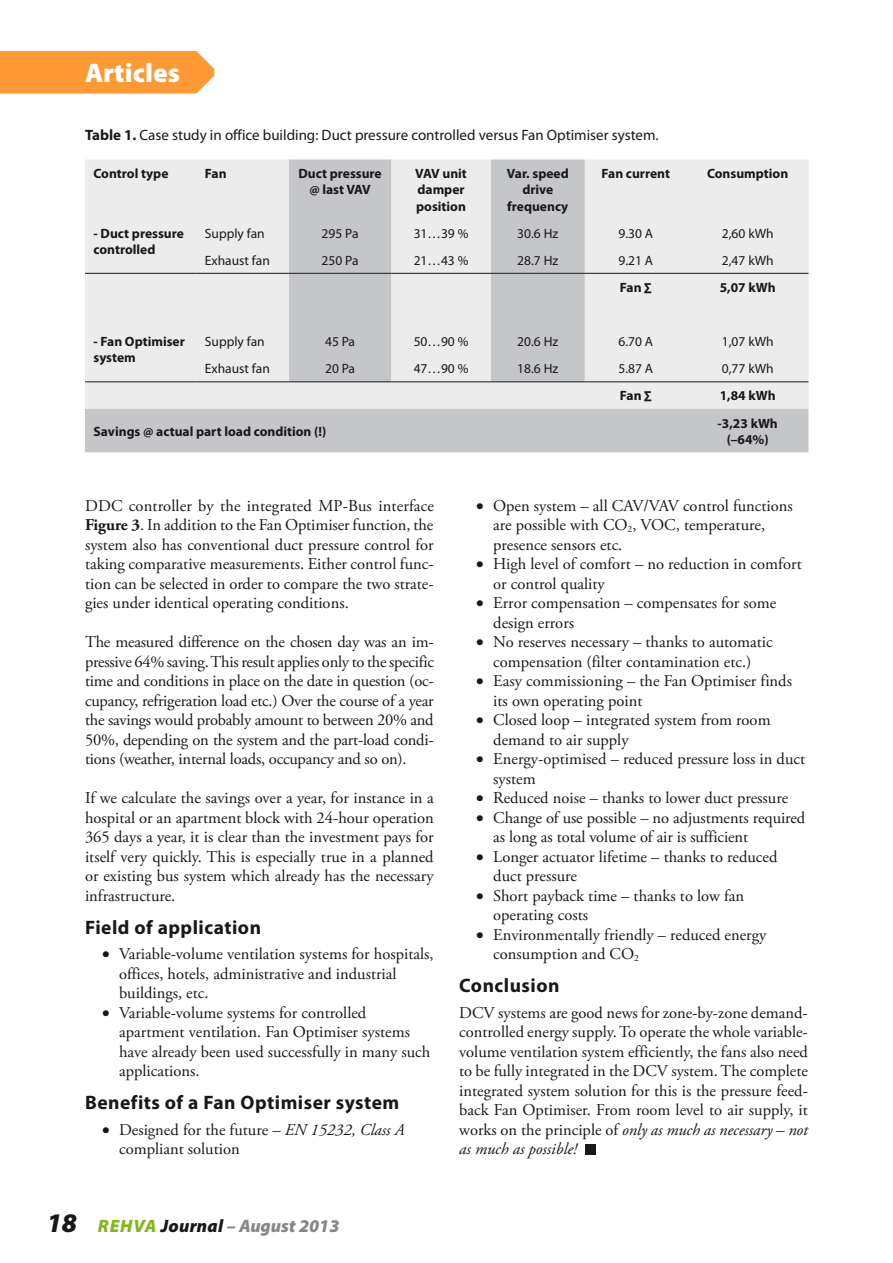
<style>
.page{position:relative;width:893px;height:1263px;background:#fff}
.page>*{position:absolute;margin:0;border:0;box-sizing:border-box;transform-origin:0 0}
.t1{font:900 27px "Myriad Pro";letter-spacing:.005em;color:#fff}
.t2{font:700 19.5px "Myriad Pro";letter-spacing:.025em;color:#1a171b}
.t3{font:italic 900 18px "Myriad Pro";letter-spacing:.005em;color:#878889}
.t4{font:16.5px/19.5px "Adobe Garamond Pro";color:#1a171b}
.t5{font:15px "Myriad Pro";color:#1a171b}
.t6{font:700 13.5px/16.2px "Myriad Pro";color:#1a171b;text-align:center}
.t7{font:13.5px "Myriad Pro";color:#1a171b}
.s1{font-weight:700}
.s2{font-style:italic}
.s3{font-size:27px;color:#1a171b}
.s4{color:#83b819}
.s5{color:#1a171b}
</style>
<div class="page">
<div style="left:585px;top:1144px;width:11px;height:10px;background:#1a171b"></div>
<svg style="left:85px;top:159px;width:723px;height:293px;background:#dddedf"></svg>
<hr style="left:85px;top:381px;width:111px;height:1px;background:#1a171b">
<hr style="left:196px;top:381px;width:93px;height:1px;background:#1a171b">
<hr style="left:289px;top:381px;width:102px;height:1px;background:#1a171b">
<hr style="left:391px;top:381px;width:100px;height:1px;background:#1a171b">
<hr style="left:491px;top:381px;width:94px;height:1px;background:#1a171b">
<hr style="left:585px;top:381px;width:102px;height:1px;background:#1a171b">
<hr style="left:687px;top:381px;width:121px;height:1px;background:#1a171b">
<hr style="left:85px;top:273px;width:111px;height:1px;background:#1a171b">
<hr style="left:196px;top:273px;width:93px;height:1px;background:#1a171b">
<hr style="left:289px;top:273px;width:102px;height:1px;background:#1a171b">
<hr style="left:391px;top:273px;width:100px;height:1px;background:#1a171b">
<hr style="left:491px;top:273px;width:94px;height:1px;background:#1a171b">
<hr style="left:585px;top:273px;width:102px;height:1px;background:#1a171b">
<hr style="left:687px;top:273px;width:121px;height:1px;background:#1a171b">
<div style="left:0;top:51px;width:214px;height:43px;background:#f93"></div>
<h1 class="t1" style="left:85px;top:54px;width:96px">Articles</h1>
<p class="t5" style="left:85px;top:126px;width:575px"><span class="s1">Table 1.</span> Case study in office building: Duct pressure controlled versus Fan Optimiser system.</p>
<p class="t6" style="left:94px;top:165px;width:76px">Control type</p>
<p class="t6" style="left:205px;top:165px;width:23px">Fan</p>
<p class="t6" style="left:298px;top:165px;width:85px">Duct pressure @ last VAV</p>
<p class="t6" style="left:415px;top:165px;width:53px;text-align:left">VAV unit damper position</p>
<p class="t6" style="left:507px;top:165px;width:63px">Var. speed drive frequency</p>
<p class="t6" style="left:602px;top:165px;width:70px">Fan current</p>
<p class="t6" style="left:707px;top:165px;width:83px">Consumption</p>
<p class="t6" style="left:94px;top:225px;width:92px;text-align:left">- Duct pressure controlled</p>
<p class="t7" style="left:205px;top:225px;width:61px">Supply fan</p>
<p class="t7" style="left:322px;top:225px;width:38px">295 Pa</p>
<p class="t7" style="left:414px;top:225px;width:56px">31…39 %</p>
<p class="t7" style="left:517px;top:225px;width:43px">30.6 Hz</p>
<p class="t7" style="left:618px;top:225px;width:36px">9.30 A</p>
<p class="t7" style="left:722px;top:225px;width:53px">2,60 kWh</p>
<p class="t7" style="left:205px;top:252px;width:66px">Exhaust fan</p>
<p class="t7" style="left:322px;top:252px;width:38px">250 Pa</p>
<p class="t7" style="left:414px;top:252px;width:56px">21…43 %</p>
<p class="t7" style="left:517px;top:252px;width:43px">28.7 Hz</p>
<p class="t7" style="left:618px;top:252px;width:36px">9.21 A</p>
<p class="t7" style="left:722px;top:252px;width:53px">2,47 kWh</p>
<p class="t6" style="left:620px;top:279px;width:33px">Fan ∑</p>
<p class="t6" style="left:720px;top:279px;width:57px">5,07 kWh</p>
<p class="t6" style="left:94px;top:333px;width:93px;text-align:left">- Fan Optimiser system</p>
<p class="t7" style="left:205px;top:333px;width:61px">Supply fan</p>
<p class="t7" style="left:325px;top:333px;width:32px">45 Pa</p>
<p class="t7" style="left:414px;top:333px;width:56px">50…90 %</p>
<p class="t7" style="left:517px;top:333px;width:43px">20.6 Hz</p>
<p class="t7" style="left:618px;top:333px;width:36px">6.70 A</p>
<p class="t7" style="left:722px;top:333px;width:53px">1,07 kWh</p>
<p class="t7" style="left:205px;top:360px;width:66px">Exhaust fan</p>
<p class="t7" style="left:325px;top:360px;width:32px">20 Pa</p>
<p class="t7" style="left:414px;top:360px;width:56px">47…90 %</p>
<p class="t7" style="left:517px;top:360px;width:43px">18.6 Hz</p>
<p class="t7" style="left:618px;top:360px;width:36px">5.87 A</p>
<p class="t7" style="left:722px;top:360px;width:53px">0,77 kWh</p>
<p class="t6" style="left:620px;top:387px;width:33px">Fan ∑</p>
<p class="t6" style="left:720px;top:387px;width:57px">1,84 kWh</p>
<p class="t6" style="left:94px;top:423px;width:234px">Savings @ actual part load condition (!)</p>
<p class="t6" style="left:718px;top:414px;width:62px">-3,23 kWh (–64%)</p>
<p class="t4" style="left:85px;top:496px;width:350px;text-align:justify">DDC controller by the integrated MP-Bus interface <span class="s1">Figure 3</span>. In addition to the Fan Optimiser function, the system also has conventional duct pressure control for taking comparative measurements. Either control func&shy;tion can be selected in order to compare the two strate&shy;gies under identical operating conditions.</p>
<p class="t4" style="left:85px;top:633px;width:350px;text-align:justify">The measured difference on the chosen day was an im&shy;pressive 64% saving. This result applies only to the specific time and conditions in place on the date in question (oc&shy;cupancy, refrigeration load etc.) Over the course of a year the savings would probably amount to between 20% and 50%, depending on the system and the part-load condi&shy;tions (weather, internal loads, occupancy and so on).</p>
<p class="t4" style="left:85px;top:789px;width:350px;text-align:justify">If we calculate the savings over a year, for instance in a hospital or an apartment block with 24-hour operation 365 days a year, it is clear than the investment pays for itself very quickly. This is especially true in a planned or existing bus system which already has the necessary infrastructure.</p>
<p class="t2" style="left:85px;top:914px;width:178px">Field of application</p>
<p class="t4" style="left:119px;top:945px;width:316px;text-indent:-17px">• Variable-volume ventilation systems for hospitals, offices, hotels, administrative and industrial buildings, etc.</p>
<p class="t4" style="left:119px;top:1003px;width:313px;text-indent:-17px">• Variable-volume systems for controlled apartment ventilation. Fan Optimiser systems have already been used successfully in many such applications.</p>
<p class="t2" style="left:85px;top:1090px;width:316px">Benefits of a Fan Optimiser system</p>
<p class="t4" style="left:119px;top:1120px;width:287px;text-indent:-17px">• Designed for the future – <span class="s2">EN 15232, Class A </span>compliant solution</p>
<p class="t3" style="left:47px;top:1214px;width:294px"><span class="s3">18</span> <span class="s4">REHVA</span> <span class="s5">Journal</span> – August 2013</p>
<p class="t4" style="left:493px;top:496px;width:301px;text-indent:-17px">• Open system – all CAV/VAV control functions are possible with CO<sub>2</sub>, VOC, temperature, presence sensors etc.</p>
<p class="t4" style="left:493px;top:555px;width:310px;text-indent:-17px">• High level of comfort – no reduction in comfort or control quality</p>
<p class="t4" style="left:493px;top:594px;width:285px;text-indent:-17px">• Error compensation – compensates for some design errors</p>
<p class="t4" style="left:476px;top:633px;width:298px;text-align:center">• No reserves necessary – thanks to automatic compensation (filter contamination etc.)</p>
<p class="t4" style="left:493px;top:672px;width:300px;text-indent:-17px">• Easy commissioning – the Fan Optimiser finds its own operating point</p>
<p class="t4" style="left:493px;top:711px;width:279px;text-indent:-17px">• Closed loop – integrated system from room demand to air supply</p>
<p class="t4" style="left:493px;top:750px;width:313px;text-indent:-17px">• Energy-optimised – reduced pressure loss in duct system</p>
<p class="t4" style="left:476px;top:789px;width:313px">• Reduced noise – thanks to lower duct pressure</p>
<p class="t4" style="left:493px;top:808px;width:314px;text-indent:-17px">• Change of use possible – no adjustments required as long as total volume of air is sufficient</p>
<p class="t4" style="left:493px;top:847px;width:286px;text-indent:-17px">• Longer actuator lifetime – thanks to reduced duct pressure</p>
<p class="t4" style="left:493px;top:886px;width:252px;text-indent:-17px">• Short payback time – thanks to low fan operating costs</p>
<p class="t4" style="left:493px;top:925px;width:275px;text-indent:-17px">• Environmentally friendly – reduced energy consumption and CO<sub>2</sub></p>
<p class="t2" style="left:459px;top:973px;width:102px">Conclusion</p>
<p class="t4" style="left:459px;top:1003px;width:350px;text-align:justify">DCV systems are good news for zone-by-zone demand&shy;controlled energy supply. To operate the whole variable&shy;volume ventilation system efficiently, the fans also need to be fully integrated in the DCV system. The complete integrated system solution for this is the pressure feed&shy;back Fan Optimiser. From room level to air supply, it works on the principle of <span class="s2">only as much as necessary – not as much as possible!</span></p>
</div>
